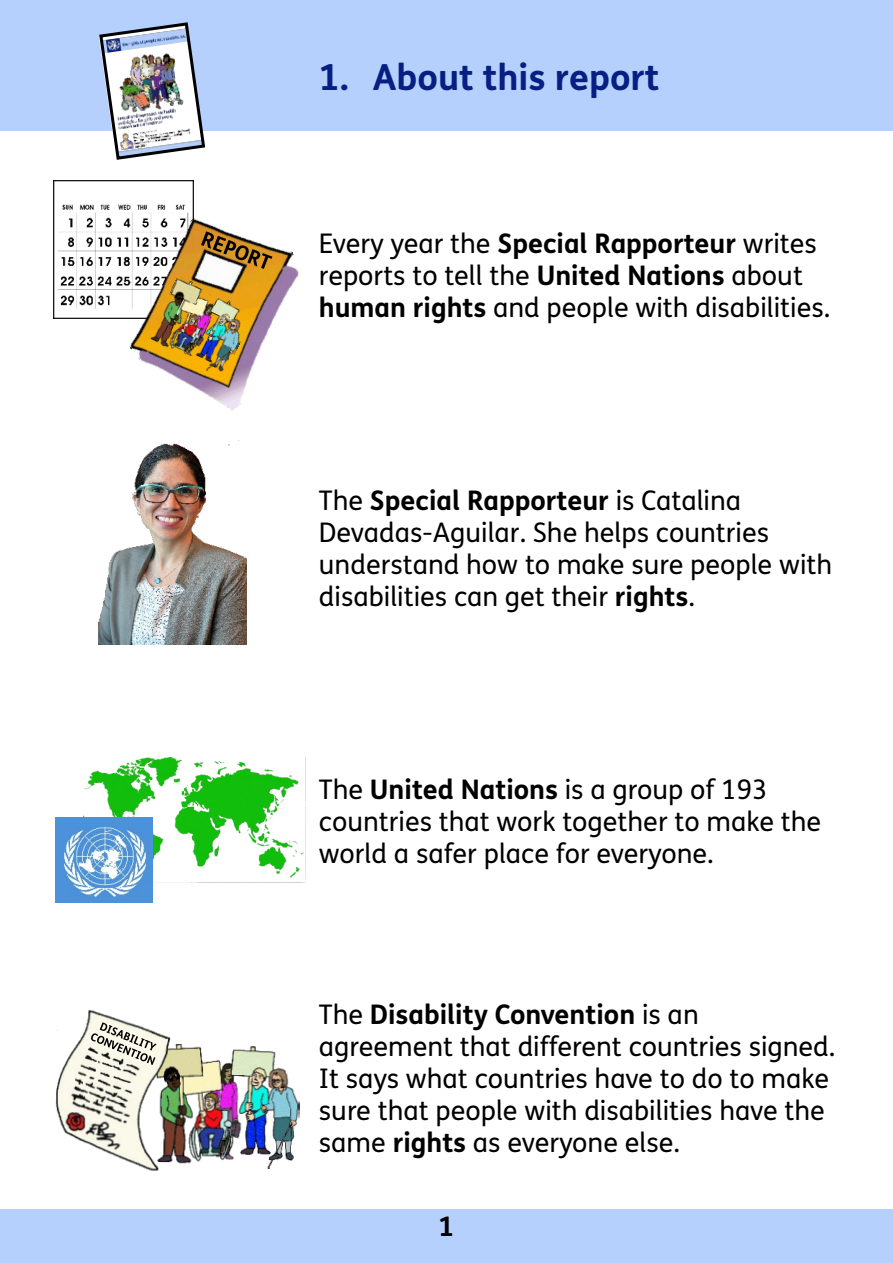
<style>
.page{position:relative;width:893px;height:1263px;background:#fff}
.page>*{position:absolute;margin:0;border:0;box-sizing:border-box;transform-origin:0 0}
.t1{font:700 36px "FS Me";color:#071f83}
.t2{font:27px/32.1px "FS Me";color:#000}
.t3{font:700 27px "FS Me";color:#000}
.s1{font-weight:700}
</style>
<div class="page">
<div style="left:0;top:1209px;width:893px;height:54px;background:#b5d0fd"></div>
<img style="left:53px;top:181px;width:140px;height:137px">
<div style="left:0;top:0;width:893px;height:130px;background:#b5d0fd"></div>
<img style="left:98px;top:440px;width:149px;height:204px">
<img style="left:84px;top:757px;width:222px;height:125px">
<img style="left:56px;top:818px;width:96px;height:85px">
<img style="left:174px;top:1044px;width:125px;height:125px">
<img style="left:55px;top:1009px;width:119px;height:162px">
<svg style="left:91px;top:1022px;width:66px;height:43px;background:#c4c3b8"></svg>
<img style="left:92px;top:184px;width:207px;height:227px">
<img style="left:147px;top:276px;width:107px;height:101px">
<svg style="left:201px;top:231px;width:71px;height:38px"></svg>
<img style="left:97px;top:22px;width:110px;height:138px">
<h1 class="t1" style="left:319px;top:63px;width:342px">1. About this report</h1>
<p class="t2" style="left:319px;top:230px;width:513px">Every year the <span class="s1">Special Rapporteur</span> writes reports to tell the <span class="s1">United Nations</span> about <span class="s1">human rights</span> and people with disabilities.</p>
<p class="t2" style="left:319px;top:487px;width:515px">The <span class="s1">Special Rapporteur</span> is Catalina Devadas-Aguilar. She helps countries understand how to make sure people with disabilities can get their <span class="s1">rights</span>.</p>
<p class="t2" style="left:319px;top:776px;width:504px">The <span class="s1">United Nations</span> is a group of 193 countries that work together to make the world a safer place for everyone.</p>
<p class="t2" style="left:319px;top:1001px;width:518px">The <span class="s1">Disability Convention</span> is an agreement that different countries signed.<br>It says what countries have to do to make sure that people with disabilities have the same <span class="s1">rights</span> as everyone else.</p>
<p class="t3" style="left:438px;top:1216px;width:17px">1</p>
</div>
